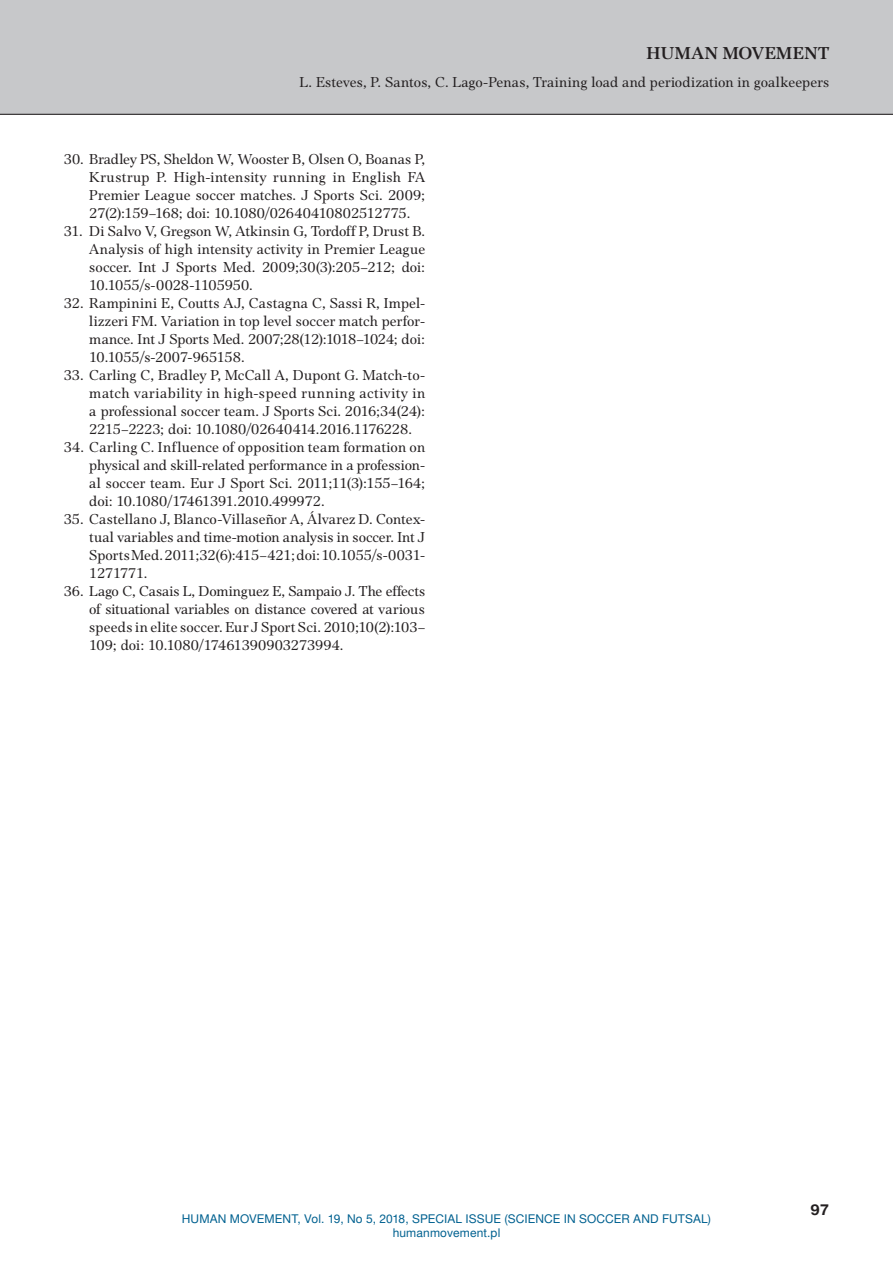
<style>
.page{position:relative;width:893px;height:1263px;background:#fff}
.page>*{position:absolute;margin:0;border:0;box-sizing:border-box;transform-origin:0 0}
.t1{font:700 18px "Platea EFN";letter-spacing:.025em;color:#231f20}
.t2{font:15px/18px "Platea EFN";color:#231f20;text-align:justify}
.t3{font:700 15px "Switzer EFN";color:#231f20}
.t4{font:12px/14.4px "Switzer EFN";letter-spacing:.005em;color:#006190;text-align:center}
</style>
<div class="page">
<div style="left:0;top:0;width:893px;height:115px;background:#c7c8ca"></div>
<hr style="left:0;top:114px;width:893px;height:1px;background:#231f20">
<p class="t1" style="left:646px;top:43px;width:184px">HUMAN MOVEMENT</p>
<p class="t2" style="left:300px;top:73px;width:531px">L. Esteves, P. Santos, C. Lago-Penas, Training load and periodization in goalkeepers</p>
<p class="t2" style="left:89px;top:150px;width:337px;text-indent:-26px">30. Bradley PS, Sheldon W, Wooster B, Olsen O, Boanas P, Krustrup P. High-intensity running in English FA Premier League soccer matches. J Sports Sci. 2009; 27(2):159–168; doi: 10.1080/02640410802512775.</p>
<p class="t2" style="left:89px;top:222px;width:337px;text-indent:-26px">31. Di Salvo V, Gregson W, Atkinsin G, Tordoff P, Drust B.<br>Analysis of high intensity activity in Premier League soccer. Int J Sports Med. 2009;30(3):205–212; doi:<br>10.1055/s-0028-1105950.</p>
<p class="t2" style="left:89px;top:294px;width:337px;text-indent:-26px">32. Rampinini E, Coutts AJ, Castagna C, Sassi R, Impel&shy;lizzeri FM. Variation in top level soccer match perfor&shy;mance. Int J Sports Med. 2007;28(12):1018–1024; doi:<br>10.1055/s-2007-965158.</p>
<p class="t2" style="left:89px;top:366px;width:337px;text-indent:-25px">33. Carling C, Bradley P, McCall A, Dupont G. Match-to&shy;match variability in high-speed running activity in a professional soccer team. J Sports Sci. 2016;34(24):<br>2215–2223; doi: 10.1080/02640414.2016.1176228.</p>
<p class="t2" style="left:89px;top:438px;width:337px;text-indent:-25px">34. Carling C. Influence of opposition team formation on physical and skill-related performance in a profession&shy;al soccer team. Eur J Sport Sci. 2011;11(3):155–164; doi: 10.1080/17461391.2010.499972.</p>
<p class="t2" style="left:89px;top:510px;width:337px;text-indent:-25px">35. Castellano J, Blanco-Villaseñor A, Álvarez D. Contex&shy;tual variables and time-motion analysis in soccer. Int J Sports Med. 2011;32(6):415–421; doi: 10.1055/s-0031- 1271771.</p>
<p class="t2" style="left:89px;top:582px;width:337px;text-indent:-26px">36. Lago C, Casais L, Dominguez E, Sampaio J. The effects of situational variables on distance covered at various speeds in elite soccer. Eur J Sport Sci. 2010;10(2):103– 109; doi: 10.1080/17461390903273994.</p>
<p class="t4" style="left:182px;top:1212px;width:531px">HUMAN MOVEMENT, VOL. 19, NO 5, 2018, SPECIAL ISSUE (SCIENCE IN SOCCER AND FUTSAL)<br>HUMANMOVEMENT.PL</p>
<p class="t3" style="left:810px;top:1201px;width:20px">97</p>
</div>
